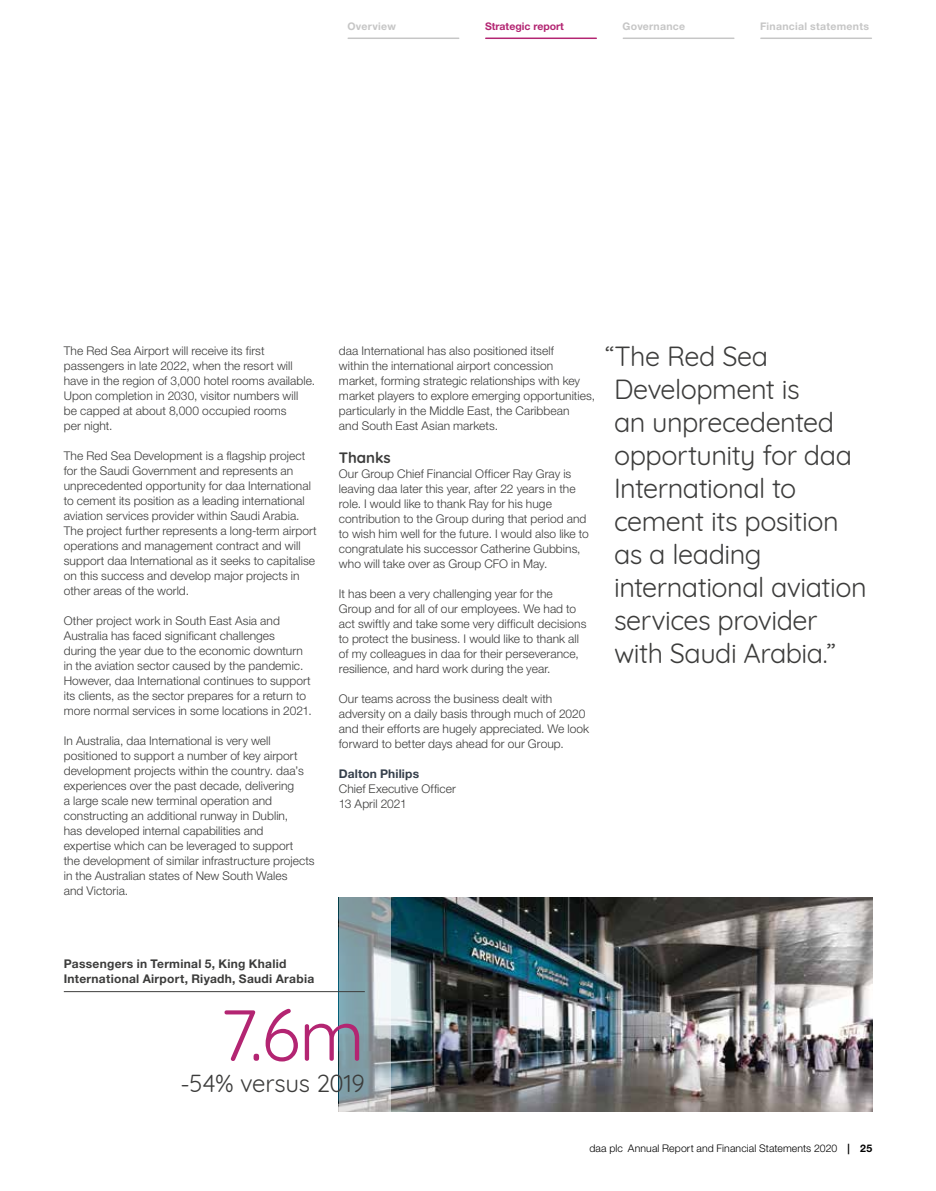
<style>
.page{position:relative;width:936px;height:1191px;background:#fff}
.page>*{position:absolute;margin:0;border:0;box-sizing:border-box;transform-origin:0 0}
.t1{font:72px "Quicksand";color:#b32572}
.t2{font:27px/33px "Quicksand";letter-spacing:-.015em;color:#3c3c3b}
.t3{font:24px "Quicksand";letter-spacing:-.015em;color:#3c3c3b}
.t4{font:700 15px "Quicksand";color:#3c3c3b}
.t5{font:300 12px/15px "Helvetica Neue LT Std";letter-spacing:.005em;color:#3c3c3b}
.t6{font:700 12px/15px "Helvetica Neue LT Std";letter-spacing:.025em;color:#3c3c3b}
.t7{font:700 12px "Helvetica Neue LT Std";letter-spacing:.01em;color:#353f4b}
.t8{font:300 10.5px "Helvetica Neue LT Std";letter-spacing:.01em;color:#000}
.t9{font:700 10.5px "Helvetica Neue LT Std";letter-spacing:.025em;color:#c6c6c6}
.t10{font:700 10.5px "Helvetica Neue LT Std";color:#b32572}
.s1{font-weight:700}
</style>
<div class="page">
<hr style="left:348px;top:38px;width:110px;height:1px;background:#c6c6c6">
<hr style="left:485px;top:38px;width:111px;height:1px;background:#b32572">
<hr style="left:623px;top:38px;width:110px;height:1px;background:#c6c6c6">
<hr style="left:760px;top:38px;width:111px;height:1px;background:#c6c6c6">
<img style="left:390px;top:897px;width:482px;height:214px">
<svg style="left:339px;top:897px;width:51px;height:214px;background:#97aab0"></svg>
<hr style="left:64px;top:991px;width:301px;height:1px;background:#3c3c3b">
<p class="t9" style="left:347px;top:20px;width:50px">Overview</p>
<p class="t10" style="left:485px;top:20px;width:80px">Strategic report</p>
<p class="t9" style="left:622px;top:20px;width:64px">Governance</p>
<p class="t9" style="left:760px;top:20px;width:110px">Financial statements</p>
<p class="t5" style="left:64px;top:343px;width:253px">The Red Sea Airport will receive its first passengers in late 2022, when the resort will have in the region of 3,000 hotel rooms available.<br>Upon completion in 2030, visitor numbers will<br>be capped at about 8,000 occupied rooms<br>per night.</p>
<p class="t5" style="left:64px;top:448px;width:254px">The Red Sea Development is a flagship project for the Saudi Government and represents an unprecedented opportunity for daa International to cement its position as a leading international aviation services provider within Saudi Arabia.<br>The project further represents a long-term airport operations and management contract and will support daa International as it seeks to capitalise on this success and develop major projects in other areas of the world.</p>
<p class="t5" style="left:64px;top:613px;width:249px">Other project work in South East Asia and Australia has faced significant challenges<br>during the year due to the economic downturn in the aviation sector caused by the pandemic.<br>However, daa International continues to support its clients, as the sector prepares for a return to more normal services in some locations in 2021.</p>
<p class="t5" style="left:64px;top:733px;width:252px">In Australia, daa International is very well positioned to support a number of key airport development projects within the country. daa’s experiences over the past decade, delivering<br>a large scale new terminal operation and constructing an additional runway in Dublin,<br>has developed internal capabilities and<br>expertise which can be leveraged to support<br>the development of similar infrastructure projects in the Australian states of New South Wales<br>and Victoria.</p>
<p class="t5" style="left:339px;top:343px;width:257px">daa International has also positioned itself<br>within the international airport concession market, forming strategic relationships with key market players to explore emerging opportunities, particularly in the Middle East, the Caribbean<br>and South East Asian markets.</p>
<p class="t4" style="left:339px;top:445px;width:53px">Thanks</p>
<p class="t5" style="left:339px;top:466px;width:251px">Our Group Chief Financial Officer Ray Gray is leaving daa later this year, after 22 years in the role. I would like to thank Ray for his huge contribution to the Group during that period and to wish him well for the future. I would also like to congratulate his successor Catherine Gubbins, who will take over as Group CFO in May.</p>
<p class="t5" style="left:339px;top:586px;width:249px">It has been a very challenging year for the Group and for all of our employees. We had to act swiftly and take some very difficult decisions to protect the business. I would like to thank all of my colleagues in daa for their perseverance, resilience, and hard work during the year.</p>
<p class="t5" style="left:339px;top:691px;width:252px">Our teams across the business dealt with adversity on a daily basis through much of 2020 and their efforts are hugely appreciated. We look forward to better days ahead for our Group.</p>
<p class="t7" style="left:339px;top:766px;width:82px">Dalton Philips</p>
<p class="t5" style="left:339px;top:781px;width:118px">Chief Executive Officer<br>13 April 2021</p>
<h2 class="t2" style="left:614px;top:337px;width:254px;text-indent:-9px">“The Red Sea<br>Development is<br>an unprecedented opportunity for daa<br>International to cement its position as a leading international aviation services provider with Saudi Arabia.”</h2>
<p class="t6" style="left:64px;top:955px;width:252px">Passengers in Terminal 5, King Khalid<br>International Airport, Riyadh, Saudi Arabia</p>
<h1 class="t1" style="left:220px;top:979px;width:146px">7.6m</h1>
<h3 class="t3" style="left:180px;top:1064px;width:186px">-54% versus 2019</h3>
<p class="t8" style="left:589px;top:1141px;width:284px">daa plc Annual Report and Financial Statements 2020 <span class="s1">| 25</span></p>
</div>
